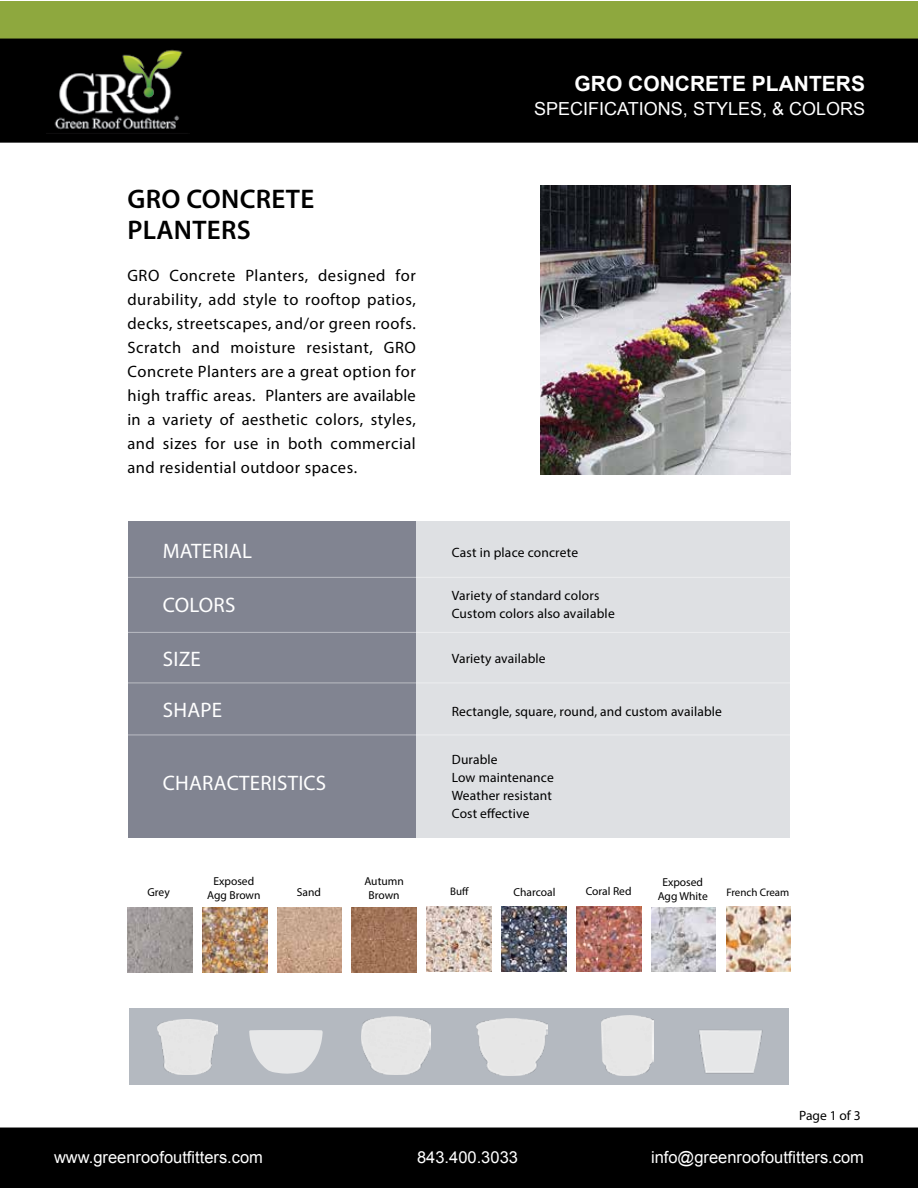
<style>
.page{position:relative;width:918px;height:1188px;background:#fff}
.page>*{position:absolute;margin:0;border:0;box-sizing:border-box;transform-origin:0 0}
.t1{font:600 27px/31.5px "Myriad Pro";letter-spacing:.01em;color:#000}
.t2{font:21px "Myriad Pro";letter-spacing:.01em;color:#fff}
.t3{font:700 21px "Arial";color:#fff}
.t4{font:18px "Arial";color:#fff}
.t5{font:16.5px/24px "Myriad Pro";letter-spacing:.03em;color:#000;text-align:justify}
.t6{font:16.5px "Arial";color:#fff}
.t7{font:13.5px/18px "Myriad Pro";letter-spacing:.01em;color:#000}
.t8{font:11.55px/13.6px "Myriad Pro";color:#000;text-align:center}
.t9{font:10.95px "Myriad Pro";color:#000}
</style>
<div class="page">
<div style="left:1px;top:1px;width:917px;height:38px;background:#8ea83e"></div>
<div style="left:1px;top:39px;width:916px;height:103px;background:#000"></div>
<div style="left:0;top:39px;width:918px;height:104px;border:2px solid #000"></div>
<img style="left:54px;top:49px;width:129px;height:81px">
<div style="left:1px;top:1128px;width:916px;height:59px;background:#000"></div>
<div style="left:0;top:1128px;width:918px;height:60px;border:2px solid #000"></div>
<img style="left:540px;top:186px;width:251px;height:289px">
<div style="left:352px;top:522px;width:437px;height:316px;background:#dee0e3"></div>
<div style="left:129px;top:522px;width:287px;height:316px;background:#818491"></div>
<hr style="left:83px;top:683px;width:774px;height:1px;background:#fff">
<hr style="left:85px;top:632px;width:773px;height:1px;background:#fff">
<hr style="left:85px;top:577px;width:773px;height:1px;background:#fff">
<hr style="left:85px;top:735px;width:773px;height:1px;background:#fff">
<img style="left:352px;top:907px;width:65px;height:65px">
<img style="left:726px;top:907px;width:65px;height:65px">
<img style="left:651px;top:908px;width:65px;height:64px">
<img style="left:277px;top:908px;width:65px;height:64px">
<img style="left:127px;top:908px;width:65px;height:64px">
<img style="left:502px;top:907px;width:64px;height:65px">
<img style="left:576px;top:907px;width:65px;height:65px">
<img style="left:202px;top:908px;width:65px;height:64px">
<img style="left:427px;top:907px;width:64px;height:65px">
<div style="left:129px;top:1008px;width:659px;height:77px;background:#b4b9c0"></div>
<img style="left:157px;top:1019px;width:61px;height:56px">
<img style="left:601px;top:1016px;width:53px;height:59px">
<img style="left:476px;top:1019px;width:71px;height:57px">
<img style="left:362px;top:1017px;width:68px;height:58px">
<svg style="left:249px;top:1030px;width:74px;height:44px"></svg>
<img style="left:699px;top:1030px;width:64px;height:44px">
<h1 class="t1" style="left:128px;top:182px;width:188px">GRO CONCRETE<br>PLANTERS</h1>
<p class="t5" style="left:128px;top:263px;width:290px">GRO Concrete Planters, designed for durability, add style to rooftop patios, decks, streetscapes, and/or green roofs.<br>Scratch and moisture resistant, GRO Concrete Planters are a great option for high traffic areas. Planters are available in a variety of aesthetic colors, styles, and sizes for use in both commercial and residential outdoor spaces.</p>
<p class="t2" style="left:163px;top:538px;width:91px">MATERIAL</p>
<p class="t2" style="left:163px;top:592px;width:74px">COLORS</p>
<p class="t2" style="left:163px;top:646px;width:39px">SIZE</p>
<p class="t2" style="left:163px;top:697px;width:61px">SHAPE</p>
<p class="t2" style="left:163px;top:770px;width:165px">CHARACTERISTICS</p>
<p class="t3" style="left:575px;top:70px;width:292px">GRO CONCRETE PLANTERS</p>
<p class="t4" style="left:534px;top:97px;width:332px">SPECIFICATIONS, STYLES, &amp; COLORS</p>
<p class="t7" style="left:452px;top:543px;width:128px">Cast in place concrete</p>
<p class="t7" style="left:452px;top:586px;width:164px">Variety of standard colors<br>Custom colors also available</p>
<p class="t7" style="left:452px;top:649px;width:95px">Variety available</p>
<p class="t7" style="left:452px;top:702px;width:272px">Rectangle, square, round, and custom available</p>
<p class="t7" style="left:452px;top:750px;width:103px">Durable<br>Low maintenance<br>Weather resistant<br>Cost effective</p>
<p class="t8" style="left:297px;top:885px;width:26px">Sand</p>
<p class="t8" style="left:364px;top:873px;width:41px;line-height:14.4px">Autumn<br>Brown</p>
<p class="t9" style="left:450px;top:885px;width:20px">Buff</p>
<p class="t8" style="left:207px;top:875px;width:55px">Exposed<br>Agg Brown</p>
<p class="t8" style="left:658px;top:875px;width:52px">Exposed<br>Agg White</p>
<p class="t8" style="left:148px;top:885px;width:24px">Grey</p>
<p class="t8" style="left:514px;top:885px;width:43px">Charcoal</p>
<p class="t8" style="left:586px;top:884px;width:47px">Coral Red</p>
<p class="t9" style="left:726px;top:885px;width:65px">French Cream</p>
<p class="t7" style="left:799px;top:1106px;width:63px">Page 1 of 3</p>
<p class="t6" style="left:54px;top:1147px;width:211px">www.greenroofoutfitters.com</p>
<p class="t6" style="left:417px;top:1147px;width:102px">843.400.3033</p>
<p class="t6" style="left:651px;top:1147px;width:214px">info@greenroofoutfitters.com</p>
</div>
